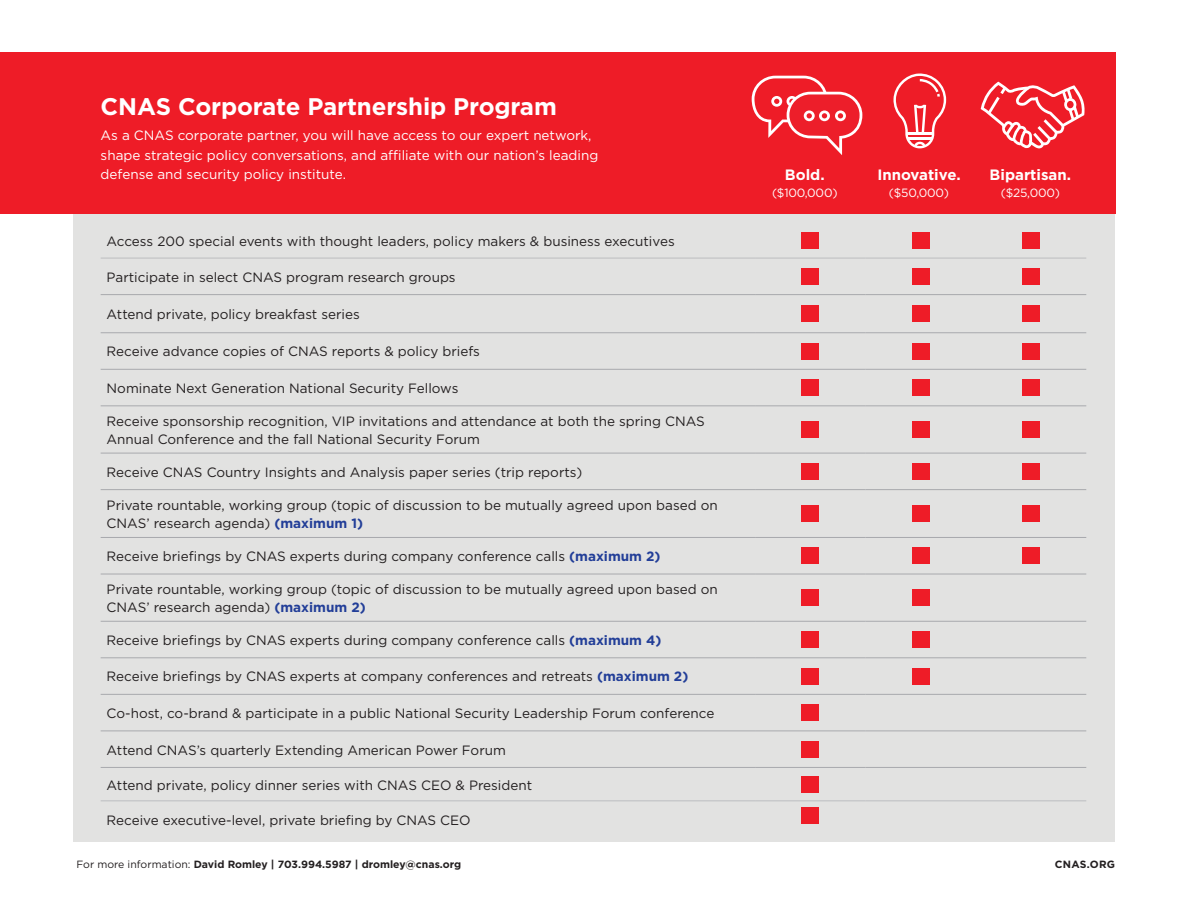
<style>
.page{position:relative;width:1188px;height:918px;background:#fff}
.page>*{position:absolute;margin:0;border:0;box-sizing:border-box;transform-origin:0 0}
.t1{font:700 24px "Gotham";letter-spacing:-.005em;color:#fff}
.t2{font:700 15px "Gotham";color:#fff}
.t3{font:13.5px/18px "Gotham";color:#231f20}
.t4{font:13.5px/19.5px "Gotham";color:#fff}
.t5{font:12px "Gotham";letter-spacing:-.02em;color:#fff}
.t6{font:700 10.5px "Gotham";color:#231f20}
.s1{font-weight:700;color:#223e98}
.s2{font-weight:400}
</style>
<div class="page">
<div style="left:73px;top:52px;width:1042px;height:790px;background:#e2e2e1"></div>
<hr style="left:101px;top:294px;width:654px;height:1px;background:#a8a9ad">
<hr style="left:755px;top:294px;width:110px;height:1px;background:#a8a9ad">
<hr style="left:865px;top:294px;width:111px;height:1px;background:#a8a9ad">
<hr style="left:976px;top:294px;width:110px;height:1px;background:#a8a9ad">
<hr style="left:101px;top:332px;width:654px;height:1px;background:#a8a9ad">
<hr style="left:755px;top:332px;width:110px;height:1px;background:#a8a9ad">
<hr style="left:865px;top:332px;width:111px;height:1px;background:#a8a9ad">
<hr style="left:976px;top:332px;width:110px;height:1px;background:#a8a9ad">
<hr style="left:101px;top:369px;width:654px;height:1px;background:#a8a9ad">
<hr style="left:755px;top:369px;width:110px;height:1px;background:#a8a9ad">
<hr style="left:865px;top:369px;width:111px;height:1px;background:#a8a9ad">
<hr style="left:976px;top:369px;width:110px;height:1px;background:#a8a9ad">
<hr style="left:101px;top:405px;width:654px;height:1px;background:#a8a9ad">
<hr style="left:755px;top:405px;width:110px;height:1px;background:#a8a9ad">
<hr style="left:865px;top:405px;width:111px;height:1px;background:#a8a9ad">
<hr style="left:976px;top:405px;width:110px;height:1px;background:#a8a9ad">
<hr style="left:101px;top:453px;width:654px;height:1px;background:#a8a9ad">
<hr style="left:755px;top:453px;width:110px;height:1px;background:#a8a9ad">
<hr style="left:865px;top:453px;width:111px;height:1px;background:#a8a9ad">
<hr style="left:976px;top:453px;width:110px;height:1px;background:#a8a9ad">
<hr style="left:101px;top:489px;width:654px;height:1px;background:#a8a9ad">
<hr style="left:755px;top:489px;width:110px;height:1px;background:#a8a9ad">
<hr style="left:865px;top:489px;width:111px;height:1px;background:#a8a9ad">
<hr style="left:976px;top:489px;width:110px;height:1px;background:#a8a9ad">
<hr style="left:101px;top:537px;width:654px;height:1px;background:#a8a9ad">
<hr style="left:755px;top:537px;width:110px;height:1px;background:#a8a9ad">
<hr style="left:865px;top:537px;width:111px;height:1px;background:#a8a9ad">
<hr style="left:976px;top:537px;width:110px;height:1px;background:#a8a9ad">
<hr style="left:101px;top:574px;width:654px;height:1px;background:#a8a9ad">
<hr style="left:755px;top:574px;width:110px;height:1px;background:#a8a9ad">
<hr style="left:865px;top:574px;width:111px;height:1px;background:#a8a9ad">
<hr style="left:976px;top:574px;width:110px;height:1px;background:#a8a9ad">
<hr style="left:101px;top:621px;width:654px;height:1px;background:#a8a9ad">
<hr style="left:755px;top:621px;width:110px;height:1px;background:#a8a9ad">
<hr style="left:865px;top:621px;width:111px;height:1px;background:#a8a9ad">
<hr style="left:976px;top:621px;width:110px;height:1px;background:#a8a9ad">
<hr style="left:101px;top:657px;width:654px;height:1px;background:#a8a9ad">
<hr style="left:755px;top:657px;width:110px;height:1px;background:#a8a9ad">
<hr style="left:865px;top:657px;width:111px;height:1px;background:#a8a9ad">
<hr style="left:976px;top:657px;width:110px;height:1px;background:#a8a9ad">
<hr style="left:101px;top:694px;width:654px;height:1px;background:#a8a9ad">
<hr style="left:755px;top:694px;width:110px;height:1px;background:#a8a9ad">
<hr style="left:865px;top:694px;width:111px;height:1px;background:#a8a9ad">
<hr style="left:976px;top:694px;width:110px;height:1px;background:#a8a9ad">
<hr style="left:101px;top:731px;width:654px;height:1px;background:#a8a9ad">
<hr style="left:755px;top:731px;width:110px;height:1px;background:#a8a9ad">
<hr style="left:865px;top:731px;width:111px;height:1px;background:#a8a9ad">
<hr style="left:976px;top:731px;width:110px;height:1px;background:#a8a9ad">
<hr style="left:101px;top:767px;width:654px;height:1px;background:#a8a9ad">
<hr style="left:755px;top:767px;width:110px;height:1px;background:#a8a9ad">
<hr style="left:865px;top:767px;width:111px;height:1px;background:#a8a9ad">
<hr style="left:976px;top:767px;width:110px;height:1px;background:#a8a9ad">
<hr style="left:101px;top:258px;width:654px;height:1px;background:#bcbdc0">
<hr style="left:755px;top:258px;width:110px;height:1px;background:#bcbdc0">
<hr style="left:865px;top:258px;width:111px;height:1px;background:#bcbdc0">
<hr style="left:976px;top:258px;width:110px;height:1px;background:#bcbdc0">
<hr style="left:101px;top:800px;width:654px;height:1px;background:#bcbdc0">
<hr style="left:755px;top:800px;width:110px;height:1px;background:#bcbdc0">
<hr style="left:865px;top:800px;width:111px;height:1px;background:#bcbdc0">
<hr style="left:976px;top:800px;width:110px;height:1px;background:#bcbdc0">
<div style="left:801px;top:232px;width:18px;height:17px;background:#ee1c27"></div>
<div style="left:912px;top:232px;width:18px;height:17px;background:#ee1c27"></div>
<div style="left:1022px;top:232px;width:18px;height:17px;background:#ee1c27"></div>
<div style="left:801px;top:268px;width:18px;height:17px;background:#ee1c27"></div>
<div style="left:912px;top:268px;width:18px;height:17px;background:#ee1c27"></div>
<div style="left:1022px;top:268px;width:18px;height:17px;background:#ee1c27"></div>
<div style="left:801px;top:305px;width:18px;height:17px;background:#ee1c27"></div>
<div style="left:912px;top:305px;width:18px;height:17px;background:#ee1c27"></div>
<div style="left:1022px;top:305px;width:18px;height:17px;background:#ee1c27"></div>
<div style="left:801px;top:343px;width:18px;height:17px;background:#ee1c27"></div>
<div style="left:912px;top:343px;width:18px;height:17px;background:#ee1c27"></div>
<div style="left:1022px;top:343px;width:18px;height:17px;background:#ee1c27"></div>
<div style="left:801px;top:379px;width:18px;height:17px;background:#ee1c27"></div>
<div style="left:912px;top:379px;width:18px;height:17px;background:#ee1c27"></div>
<div style="left:1022px;top:379px;width:18px;height:17px;background:#ee1c27"></div>
<div style="left:801px;top:421px;width:18px;height:17px;background:#ee1c27"></div>
<div style="left:912px;top:421px;width:18px;height:17px;background:#ee1c27"></div>
<div style="left:1022px;top:421px;width:18px;height:17px;background:#ee1c27"></div>
<div style="left:801px;top:463px;width:18px;height:17px;background:#ee1c27"></div>
<div style="left:912px;top:463px;width:18px;height:17px;background:#ee1c27"></div>
<div style="left:1022px;top:463px;width:18px;height:17px;background:#ee1c27"></div>
<div style="left:801px;top:505px;width:18px;height:17px;background:#ee1c27"></div>
<div style="left:912px;top:505px;width:18px;height:17px;background:#ee1c27"></div>
<div style="left:1022px;top:505px;width:18px;height:17px;background:#ee1c27"></div>
<div style="left:801px;top:547px;width:18px;height:17px;background:#ee1c27"></div>
<div style="left:912px;top:547px;width:18px;height:17px;background:#ee1c27"></div>
<div style="left:1022px;top:547px;width:18px;height:17px;background:#ee1c27"></div>
<div style="left:801px;top:589px;width:18px;height:17px;background:#ee1c27"></div>
<div style="left:912px;top:589px;width:18px;height:17px;background:#ee1c27"></div>
<div style="left:801px;top:631px;width:18px;height:17px;background:#ee1c27"></div>
<div style="left:912px;top:631px;width:18px;height:17px;background:#ee1c27"></div>
<div style="left:801px;top:668px;width:18px;height:17px;background:#ee1c27"></div>
<div style="left:912px;top:668px;width:18px;height:17px;background:#ee1c27"></div>
<div style="left:801px;top:704px;width:18px;height:17px;background:#ee1c27"></div>
<div style="left:801px;top:741px;width:18px;height:17px;background:#ee1c27"></div>
<div style="left:801px;top:776px;width:18px;height:17px;background:#ee1c27"></div>
<div style="left:801px;top:807px;width:18px;height:17px;background:#ee1c27"></div>
<div style="left:0;top:52px;width:1115px;height:162px;background:#ee1c27"></div>
<svg style="left:752px;top:76px;width:110px;height:79px"></svg>
<svg style="left:893px;top:73px;width:53px;height:75px"></svg>
<svg style="left:981px;top:82px;width:104px;height:66px"></svg>
<p class="t1" style="left:101px;top:90px;width:458px">CNAS Corporate Partnership Program</p>
<p class="t4" style="left:101px;top:126px;width:499px">As a CNAS corporate partner, you will have access to our expert network, shape strategic policy conversations, and affiliate with our nation’s leading defense and security policy institute.</p>
<p class="t2" style="left:785px;top:165px;width:41px">Bold.</p>
<p class="t5" style="left:772px;top:185px;width:67px">($100,000)</p>
<p class="t2" style="left:877px;top:165px;width:85px">Innovative.</p>
<p class="t5" style="left:889px;top:185px;width:62px">($50,000)</p>
<p class="t2" style="left:990px;top:165px;width:83px">Bipartisan.</p>
<p class="t5" style="left:1001px;top:185px;width:61px">($25,000)</p>
<p class="t3" style="left:107px;top:232px;width:570px">Access 200 special events with thought leaders, policy makers &amp; business executives</p>
<p class="t3" style="left:107px;top:268px;width:351px">Participate in select CNAS program research groups</p>
<p class="t3" style="left:107px;top:305px;width:255px">Attend private, policy breakfast series</p>
<p class="t3" style="left:107px;top:342px;width:375px">Receive advance copies of CNAS reports &amp; policy briefs</p>
<p class="t3" style="left:107px;top:379px;width:353px">Nominate Next Generation National Security Fellows</p>
<p class="t3" style="left:107px;top:412px;width:600px">Receive sponsorship recognition, VIP invitations and attendance at both the spring CNAS<br>Annual Conference and the fall National Security Forum</p>
<p class="t3" style="left:107px;top:463px;width:477px">Receive CNAS Country Insights and Analysis paper series (trip reports)</p>
<p class="t3" style="left:107px;top:496px;width:613px">Private rountable, working group (topic of discussion to be mutually agreed upon based on<br>CNAS’ research agenda) <span class="s1">(maximum 1)</span></p>
<p class="t3" style="left:107px;top:547px;width:555px">Receive briefings by CNAS experts during company conference calls <span class="s1">(maximum 2)</span></p>
<p class="t3" style="left:107px;top:580px;width:613px">Private rountable, working group (topic of discussion to be mutually agreed upon based on<br>CNAS’ research agenda) <span class="s1">(maximum 2)</span></p>
<p class="t3" style="left:107px;top:631px;width:556px">Receive briefings by CNAS experts during company conference calls <span class="s1">(maximum 4)</span></p>
<p class="t3" style="left:107px;top:667px;width:583px">Receive briefings by CNAS experts at company conferences and retreats <span class="s1">(maximum 2)</span></p>
<p class="t3" style="left:107px;top:704px;width:609px">Co-host, co-brand &amp; participate in a public National Security Leadership Forum conference</p>
<p class="t3" style="left:107px;top:741px;width:401px">Attend CNAS’s quarterly Extending American Power Forum</p>
<p class="t3" style="left:107px;top:775px;width:427px">Attend private, policy dinner series with CNAS CEO &amp; President</p>
<p class="t3" style="left:107px;top:810px;width:366px">Receive executive-level, private briefing by CNAS CEO</p>
<p class="t6" style="left:77px;top:857px;width:386px"><span class="s2">For more information:</span> David Romley | 703.994.5987 | dromley@cnas.org</p>
<p class="t6" style="left:1055px;top:857px;width:62px">CNAS.ORG</p>
</div>
